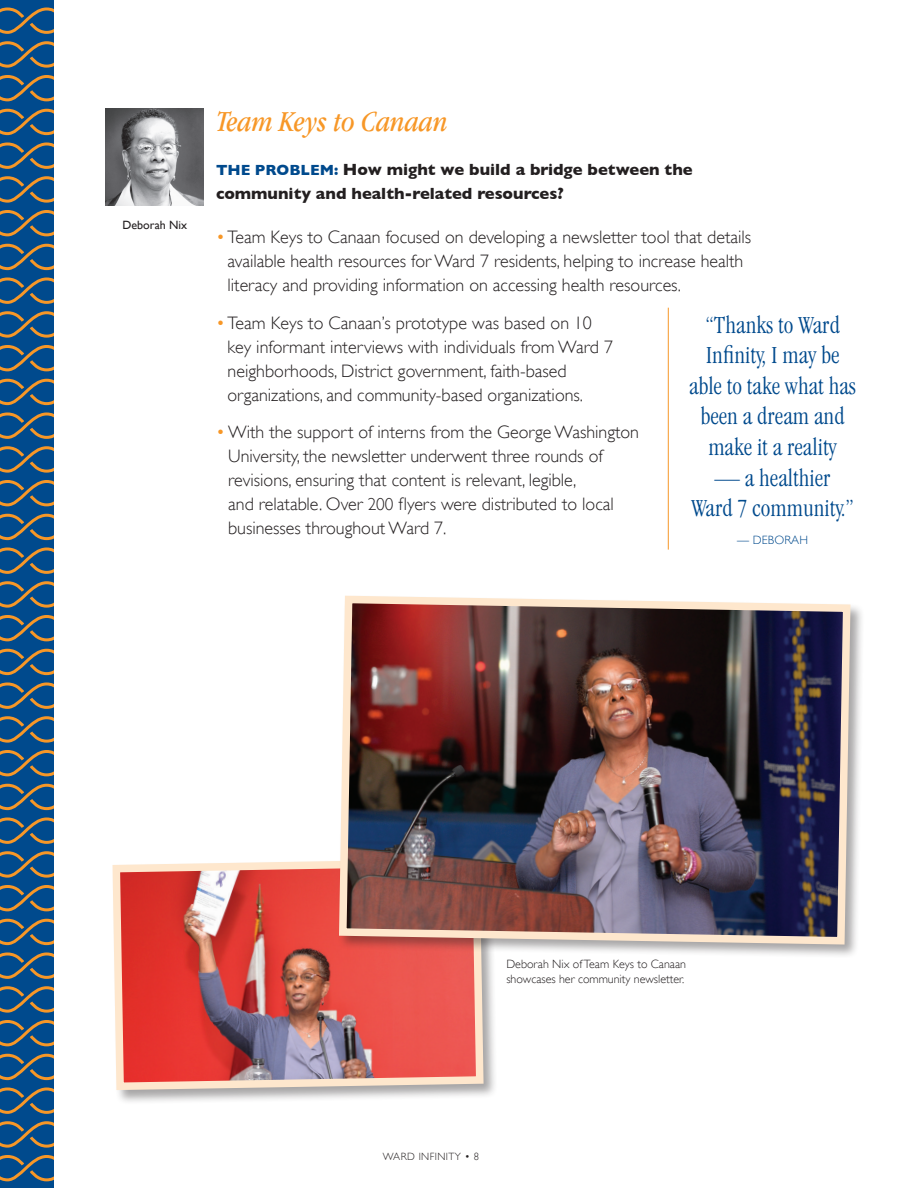
<style>
.page{position:relative;width:918px;height:1188px;background:#fff}
.page>*{position:absolute;margin:0;border:0;box-sizing:border-box;transform-origin:0 0}
.t1{font:italic condensed 30px "Garamond IT Cby BT";color:#f79727}
.t2{font:300 condensed 25.5px/30.6px "Garamond IT Cby BT";color:#004a8d;text-align:center}
.t3{font:300 18px/24px "Gill Sans";color:#231f20}
.t4{font:700 16.5px/24px "Gill Sans";color:#231f20}
.t5{font:300 12px/14.4px "Gill Sans";color:#231f20}
.t6{font:12px "Gill Sans";color:#231f20}
.t7{font:300 12px "Gill Sans";letter-spacing:.01em;color:#004a8d}
.t8{font:300 10.5px "Gill Sans";letter-spacing:.04em;color:#231f20}
.s1{font-size:15px;color:#004a8d}
.s2{color:#f79727}
.s3{font-size:17.25px}
</style>
<div class="page">
<svg style="left:0;top:6px;width:54px;height:1177px;background:#2e5879"></svg>
<img style="left:106px;top:108px;width:98px;height:98px">
<hr style="left:668px;top:308px;width:1px;height:242px;background:#f79727">
<div style="left:111px;top:857px;width:387px;height:248px;background:#231f20;opacity:.4"></div>
<img style="left:111px;top:857px;width:376px;height:237px">
<div style="left:338px;top:594px;width:527px;height:365px;background:#231f20;opacity:.4"></div>
<img style="left:335px;top:594px;width:519px;height:354px">
<p class="t6" style="left:123px;top:217px;width:66px">Deborah Nix</p>
<p class="t1" style="left:216px;top:105px;width:233px">Team Keys to Canaan</p>
<p class="t4" style="left:216px;top:157px;width:478px"><span class="s1">THE PROBLEM:</span> How might we build a bridge between the community and health-related resources?</p>
<p class="t3" style="left:227px;top:225px;width:525px;text-indent:-11px"><span class="s2">•</span>Team Keys to Canaan focused on developing a newsletter tool that details available health resources for Ward 7 residents, helping to increase health literacy and providing information on accessing health resources.</p>
<p class="t3" style="left:227px;top:311px;width:387px;text-indent:-11px"><span class="s2">•</span>Team Keys to Canaan’s prototype was based on 10 key informant interviews with individuals from Ward 7 neighborhoods, District government, faith-based organizations, and community-based organizations.</p>
<p class="t3" style="left:228px;top:420px;width:412px;text-indent:-12px"><span class="s2">•</span> With the support of interns from the George Washington University, the newsletter underwent three rounds of revisions, ensuring that content is relevant, legible,<br>and relatable. Over <span class="s3">200</span> flyers were distributed to local businesses throughout Ward 7.</p>
<p class="t2" style="left:689px;top:309px;width:169px">“Thanks to Ward<br>Infinity, I may be able to take what has been a dream and make it a reality</p>
<p class="t2" style="left:691px;top:462px;width:165px">— a healthier<br>Ward 7 community.”</p>
<p class="t7" style="left:737px;top:533px;width:72px">— DEBORAH</p>
<p class="t5" style="left:506px;top:957px;width:181px">Deborah Nix of Team Keys to Canaan showcases her community newsletter.</p>
<p class="t8" style="left:383px;top:1151px;width:98px">WARD INFINITY • 8</p>
</div>
